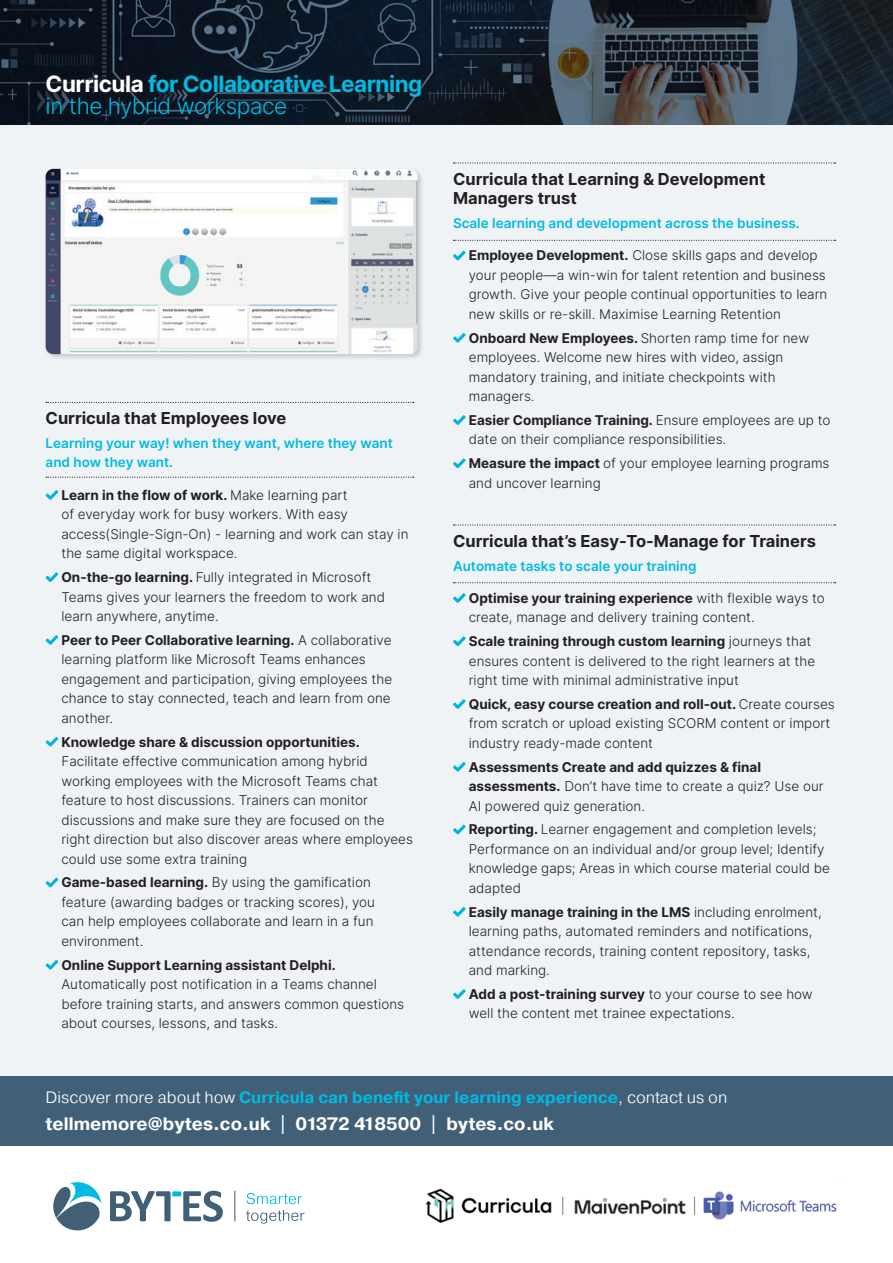
<style>
.page{position:relative;width:893px;height:1263px;background:#fff}
.page>*{position:absolute;margin:0;border:0;box-sizing:border-box;transform-origin:0 0}
.t1{font:700 22.5px/22.5px "Inter";letter-spacing:-.02em;color:#00bae4}
.t2{font:700 18px "Pragmatica";color:#fff}
.t3{font:700 16.5px/19.5px "Inter";color:#231f20}
.t4{font:700 16.5px "Pragmatica";color:#00bae4}
.t5{font:300 13.5px/19.5px "Inter";color:#231f20}
.t6{font:600 13.5px/19.5px "Inter";color:#00bae4}
.s1{color:#fff}
.s2{font-weight:300}
.s3{font-weight:700}
.s4{font-weight:300;color:#fff}
</style>
<div class="page">
<img style="left:0;top:0;width:893px;height:125px">
<div style="left:0;top:125px;width:893px;height:951px;background:#f0f3f6"></div>
<div style="left:39px;top:67px;width:391px;height:60px;background:#231f20;opacity:.75"></div>
<svg style="left:454px;top:162px;width:382px;height:2px"></svg>
<svg style="left:454px;top:240px;width:382px;height:1px"></svg>
<svg style="left:453px;top:251px;width:13px;height:9px"></svg>
<svg style="left:453px;top:333px;width:13px;height:10px"></svg>
<svg style="left:453px;top:415px;width:13px;height:10px"></svg>
<svg style="left:453px;top:458px;width:13px;height:10px"></svg>
<svg style="left:454px;top:524px;width:382px;height:1px"></svg>
<svg style="left:454px;top:582px;width:382px;height:1px"></svg>
<svg style="left:453px;top:593px;width:13px;height:10px"></svg>
<svg style="left:453px;top:636px;width:13px;height:10px"></svg>
<svg style="left:453px;top:699px;width:13px;height:10px"></svg>
<svg style="left:453px;top:762px;width:13px;height:10px"></svg>
<svg style="left:453px;top:825px;width:13px;height:9px"></svg>
<svg style="left:453px;top:907px;width:13px;height:10px"></svg>
<svg style="left:453px;top:989px;width:13px;height:10px"></svg>
<div style="left:44px;top:167px;width:380px;height:194px;background:#231f20;opacity:.2"></div>
<img style="left:46px;top:169px;width:371px;height:185px">
<div style="left:0;top:1076px;width:893px;height:70px;background:#416078"></div>
<svg style="left:110px;top:1191px;width:113px;height:31px"></svg>
<svg style="left:246px;top:1210px;width:59px;height:13px"></svg>
<svg style="left:247px;top:1193px;width:55px;height:11px"></svg>
<hr style="left:234px;top:1190px;width:1px;height:31px;background:#416078">
<svg style="left:53px;top:1182px;width:48px;height:48px"></svg>
<img style="left:426px;top:1188px;width:411px;height:35px">
<svg style="left:46px;top:402px;width:368px;height:1px"></svg>
<svg style="left:46px;top:477px;width:368px;height:1px"></svg>
<svg style="left:46px;top:490px;width:12px;height:10px"></svg>
<svg style="left:46px;top:572px;width:12px;height:10px"></svg>
<svg style="left:46px;top:635px;width:12px;height:10px"></svg>
<svg style="left:46px;top:737px;width:12px;height:9px"></svg>
<svg style="left:46px;top:877px;width:12px;height:10px"></svg>
<svg style="left:46px;top:960px;width:12px;height:9px"></svg>
<p class="t1" style="left:46px;top:72px;width:378px"><span class="s1">Curricula</span> for Collaborative Learning <span class="s2">in the hybrid workspace</span></p>
<p class="t3" style="left:46px;top:408px;width:242px">Curricula that Employees love</p>
<p class="t6" style="left:46px;top:433px;width:349px">Learning your way! when they want, where they want and how they want.</p>
<p class="t5" style="left:61px;top:485px;width:349px"><span class="s3">Learn in the flow of work.</span> Make learning part<br>of everyday work for busy workers. With easy access(Single-Sign-On) - learning and work can stay in the same digital workspace.</p>
<p class="t5" style="left:61px;top:567px;width:325px"><span class="s3">On-the-go learning.</span> Fully integrated in Microsoft<br>Teams gives your learners the freedom to work and learn anywhere, anytime.</p>
<p class="t5" style="left:61px;top:630px;width:332px"><span class="s3">Peer to Peer Collaborative learning.</span> A collaborative learning platform like Microsoft Teams enhances engagement and participation, giving employees the chance to stay connected, teach and learn from one another.</p>
<p class="t5" style="left:61px;top:731px;width:353px"><span class="s3">Knowledge share &amp; discussion opportunities.<br></span>Facilitate effective communication among hybrid working employees with the Microsoft Teams chat feature to host discussions. Trainers can monitor discussions and make sure they are focused on the right direction but also discover areas where employees could use some extra training</p>
<p class="t5" style="left:61px;top:872px;width:315px"><span class="s3">Game-based learning.</span> By using the gamification feature (awarding badges or tracking scores), you can help employees collaborate and learn in a fun environment.</p>
<p class="t5" style="left:61px;top:954px;width:344px"><span class="s3">Online Support Learning assistant Delphi.<br></span>Automatically post notification in a Teams channel before training starts, and answers common questions about courses, lessons, and tasks.</p>
<p class="t3" style="left:453px;top:169px;width:314px">Curricula that Learning &amp; Development<br>Managers trust</p>
<p class="t6" style="left:453px;top:213px;width:348px">Scale learning and development across the business.</p>
<p class="t5" style="left:469px;top:245px;width:360px"><span class="s3">Employee Development.</span> Close skills gaps and develop your people—a win-win for talent retention and business growth. Give your people continual opportunities to learn new skills or re-skill. Maximise Learning Retention</p>
<p class="t5" style="left:469px;top:328px;width:342px"><span class="s3">Onboard New Employees.</span> Shorten ramp time for new employees. Welcome new hires with video, assign mandatory training, and initiate checkpoints with managers.</p>
<p class="t5" style="left:469px;top:410px;width:363px"><span class="s3">Easier Compliance Training.</span> Ensure employees are up to date on their compliance responsibilities.</p>
<p class="t5" style="left:469px;top:453px;width:362px"><span class="s3">Measure the impact</span> of your employee learning programs and uncover learning</p>
<p class="t3" style="left:453px;top:531px;width:365px">Curricula that’s Easy-To-Manage for Trainers</p>
<p class="t6" style="left:453px;top:556px;width:245px">Automate tasks to scale your training</p>
<p class="t5" style="left:469px;top:588px;width:358px"><span class="s3">Optimise your training experience</span> with flexible ways to create, manage and delivery training content.</p>
<p class="t5" style="left:469px;top:631px;width:348px"><span class="s3">Scale training through custom learning</span> journeys that ensures content is delivered to the right learners at the right time with minimal administrative input</p>
<p class="t5" style="left:469px;top:694px;width:367px"><span class="s3">Quick, easy course creation and roll-out.</span> Create courses from scratch or upload existing SCORM content or import industry ready-made content</p>
<p class="t5" style="left:469px;top:757px;width:356px"><span class="s3">Assessments Create and add quizzes &amp; final assessments.</span> Don’t have time to create a quiz? Use our<br>AI powered quiz generation.</p>
<p class="t5" style="left:469px;top:819px;width:363px"><span class="s3">Reporting.</span> Learner engagement and completion levels; Performance on an individual and/or group level; Identify knowledge gaps; Areas in which course material could be adapted</p>
<p class="t5" style="left:469px;top:902px;width:354px"><span class="s3">Easily manage training in the LMS</span> including enrolment, learning paths, automated reminders and notifications, attendance records, training content repository, tasks, and marking.</p>
<p class="t5" style="left:469px;top:984px;width:345px"><span class="s3">Add a post-training survey</span> to your course to see how well the content met trainee expectations.</p>
<p class="t4" style="left:46px;top:1087px;width:683px"><span class="s4">Discover more about how</span> Curricula can benefit your learning experience<span class="s4">, contact us on</span></p>
<h2 class="t2" style="left:46px;top:1112px;width:510px">tellmemore@bytes.co.uk | 01372 418500 | bytes.co.uk</h2>
</div>
